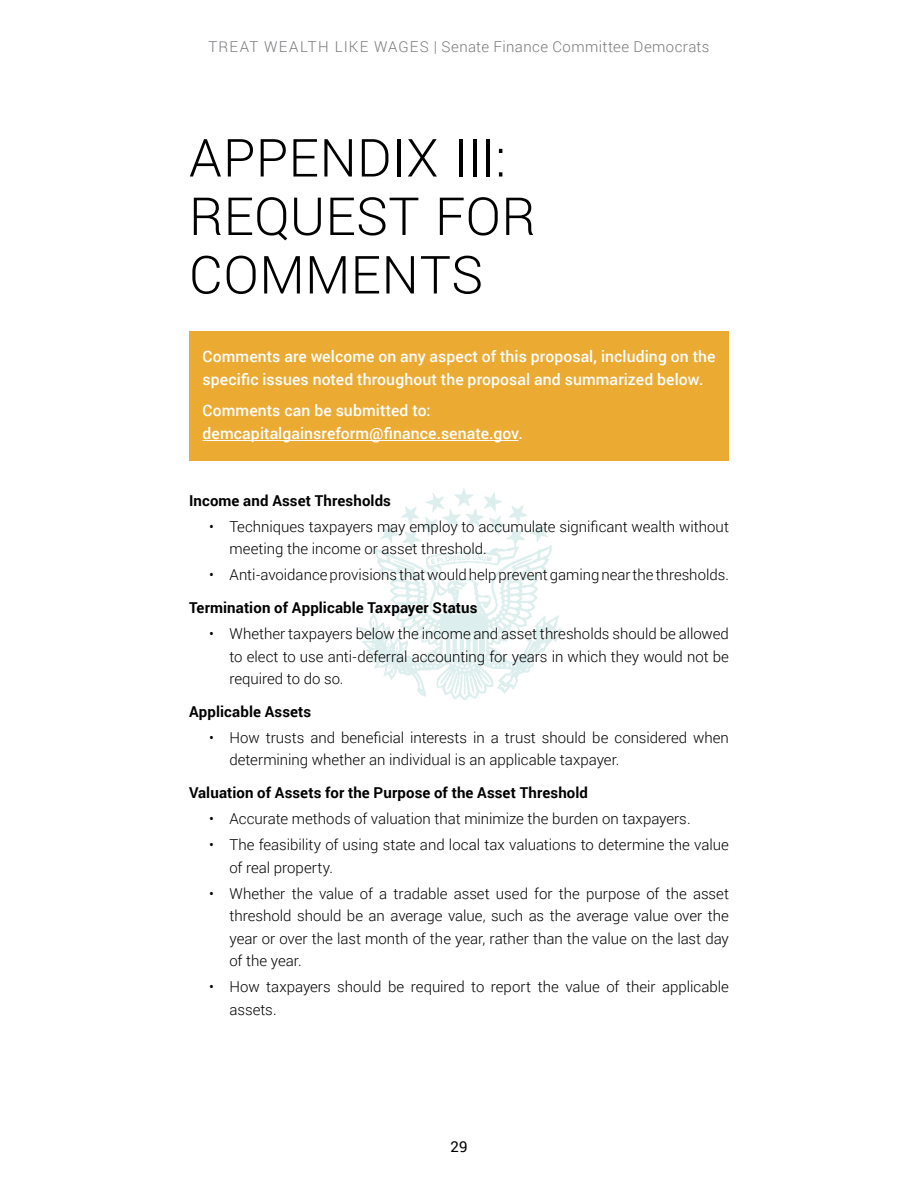
<style>
.page{position:relative;width:918px;height:1188px;background:#fff}
.page>*{position:absolute;margin:0;border:0;box-sizing:border-box;transform-origin:0 0}
.t1{font:300 52.5px/58.5px "Roboto";letter-spacing:.01em;color:#000}
.t2{font:500 15.75px/23.7px "Roboto";letter-spacing:.005em;color:#fff}
.t3{font:300 15px/22.5px "Roboto";color:#000}
.t4{font:700 15px "Roboto";letter-spacing:.01em;color:#000}
.t5{font:300 15px "Roboto";letter-spacing:.03em;color:#797a7d}
.t6{font:15px "Roboto";color:#000}
</style>
<div class="page">
<img style="left:358px;top:488px;width:204px;height:212px">
<div style="left:189px;top:332px;width:540px;height:129px;background:#ebab33"></div>
<hr style="left:202px;top:440px;width:316px;height:1px;background:#fff">
<p class="t5" style="left:208px;top:36px;width:503px">TREAT WEALTH LIKE WAGES | Senate Finance Committee Democrats</p>
<h1 class="t1" style="left:189px;top:127px;width:348px">APPENDIX III:<br>REQUEST FOR<br>COMMENTS</h1>
<p class="t2" style="left:202px;top:344px;width:514px">Comments are welcome on any aspect of this proposal, including on the specific issues noted throughout the proposal and summarized below.</p>
<p class="t2" style="left:202px;top:398px;width:322px">Comments can be submitted to: demcapitalgainsreform@finance.senate.gov.</p>
<p class="t4" style="left:189px;top:490px;width:204px">Income and Asset Thresholds</p>
<p class="t3" style="left:230px;top:515px;width:501px;text-indent:-20px">• Techniques taxpayers may employ to accumulate significant wealth without meeting the income or asset threshold.</p>
<p class="t3" style="left:209px;top:563px;width:521px">• Anti-avoidance provisions that would help prevent gaming near the thresholds.</p>
<p class="t4" style="left:189px;top:597px;width:290px">Termination of Applicable Taxpayer Status</p>
<p class="t3" style="left:230px;top:622px;width:501px;text-align:justify;text-indent:-20px">• Whether taxpayers below the income and asset thresholds should be allowed to elect to use anti-deferral accounting for years in which they would not be required to do so.</p>
<p class="t4" style="left:189px;top:701px;width:124px">Applicable Assets</p>
<p class="t3" style="left:230px;top:726px;width:501px;text-indent:-20px">• How trusts and beneficial interests in a trust should be considered when determining whether an individual is an applicable taxpayer.</p>
<p class="t4" style="left:189px;top:782px;width:401px">Valuation of Assets for the Purpose of the Asset Threshold</p>
<p class="t3" style="left:209px;top:807px;width:483px">• Accurate methods of valuation that minimize the burden on taxpayers.</p>
<p class="t3" style="left:230px;top:833px;width:501px;text-indent:-20px">• The feasibility of using state and local tax valuations to determine the value of real property.</p>
<p class="t3" style="left:230px;top:882px;width:501px;text-align:justify;text-indent:-20px">• Whether the value of a tradable asset used for the purpose of the asset threshold should be an average value, such as the average value over the year or over the last month of the year, rather than the value on the last day of the year.</p>
<p class="t3" style="left:230px;top:975px;width:501px;text-indent:-20px">• How taxpayers should be required to report the value of their applicable assets.</p>
<p class="t6" style="left:451px;top:1136px;width:18px">29</p>
</div>
